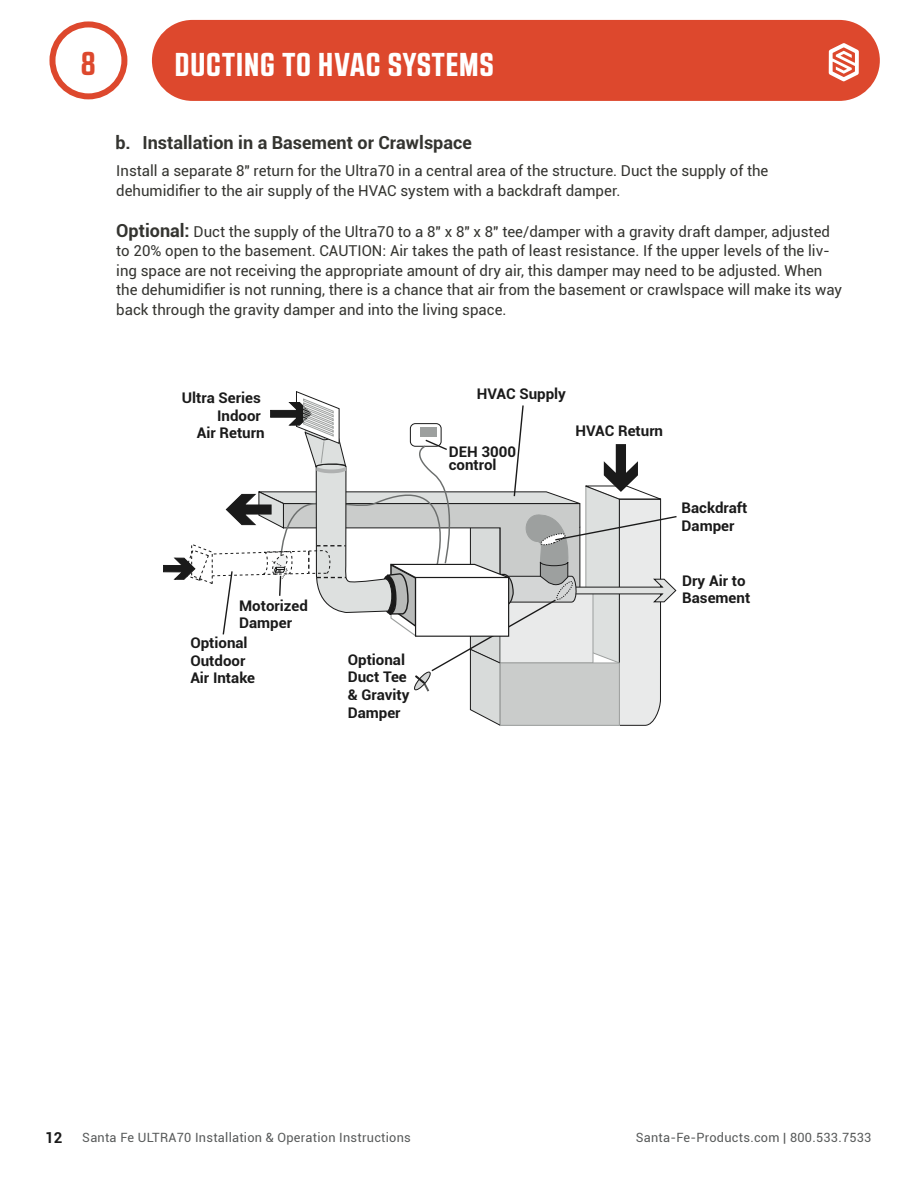
<style>
.page{position:relative;width:918px;height:1188px;background:#fff}
.page>*{position:absolute;margin:0;border:0;box-sizing:border-box;transform-origin:0 0}
.t1{font:700 33px "RB No 2.1 a W00";letter-spacing:.045em;color:#fff}
.t2{font:700 33px "RB No 2.1 a W00";color:#dd482d}
.t3{font:700 18px "Roboto";color:#343430}
.t4{font:15px/19.5px "Roboto";color:#343430}
.t5{font:700 15px "Roboto";color:#1a1a1a}
.t6{font:700 14.7px/17.5px "Roboto";color:#1a1a1a}
.t7{font:12.75px "Roboto";letter-spacing:.02em;color:#585a5a}
.s1{font-weight:700;font-size:18px}
</style>
<div class="page">
<div style="left:152px;top:20px;width:728px;height:81px;background:#dd482d;border-radius:41px"></div>
<svg style="left:829px;top:43px;width:30px;height:38px"></svg>
<div style="left:49px;top:21px;width:78px;height:78px;border:6px solid #dd482d;border-radius:50%"></div>
<svg style="left:163px;top:391px;width:514px;height:335px"></svg>
<h1 class="t2" style="left:82px;top:44px;width:15px">8</h1>
<h1 class="t1" style="left:175px;top:45px;width:320px">DUCTING TO HVAC SYSTEMS</h1>
<p class="t3" style="left:115px;top:132px;width:358px">b. Installation in a Basement or Crawlspace</p>
<p class="t4" style="left:116px;top:161px;width:654px">Install a separate 8" return for the Ultra70 in a central area of the structure. Duct the supply of the dehumidifier to the air supply of the HVAC system with a backdraft damper.</p>
<p class="t4" style="left:116px;top:222px;width:727px"><span class="s1">Optional:</span> Duct the supply of the Ultra70 to a 8" x 8" x 8" tee/damper with a gravity draft damper, adjusted to 20% open to the basement. CAUTION: Air takes the path of least resistance. If the upper levels of the liv&shy;ing space are not receiving the appropriate amount of dry air, this damper may need to be adjusted. When the dehumidifier is not running, there is a chance that air from the basement or crawlspace will make its way back through the gravity damper and into the living space.</p>
<p class="t6" style="left:182px;top:389px;width:84px;text-align:right">Ultra Series<br>Indoor<br>Air Return</p>
<p class="t6" style="left:239px;top:597px;width:70px">Motorized<br>Damper</p>
<p class="t6" style="left:190px;top:634px;width:66px">Optional<br>Outdoor<br>Air Intake</p>
<p class="t6" style="left:348px;top:651px;width:63px">Optional<br>Duct Tee &amp; Gravity<br>Damper</p>
<p class="t6" style="left:477px;top:385px;width:91px">HVAC Supply</p>
<p class="t6" style="left:449px;top:445px;width:69px;line-height:13.6px">DEH 3000 control</p>
<p class="t6" style="left:576px;top:422px;width:89px">HVAC Return</p>
<p class="t6" style="left:682px;top:499px;width:67px">Backdraft<br>Damper</p>
<p class="t6" style="left:682px;top:572px;width:70px">Dry Air to<br>Basement</p>
<p class="t5" style="left:45px;top:1129px;width:19px">12</p>
<p class="t7" style="left:82px;top:1130px;width:330px">Santa Fe ULTRA70 Installation &amp; Operation Instructions</p>
<p class="t7" style="left:636px;top:1130px;width:237px">Santa-Fe-Products.com | 800.533.7533</p>
</div>
